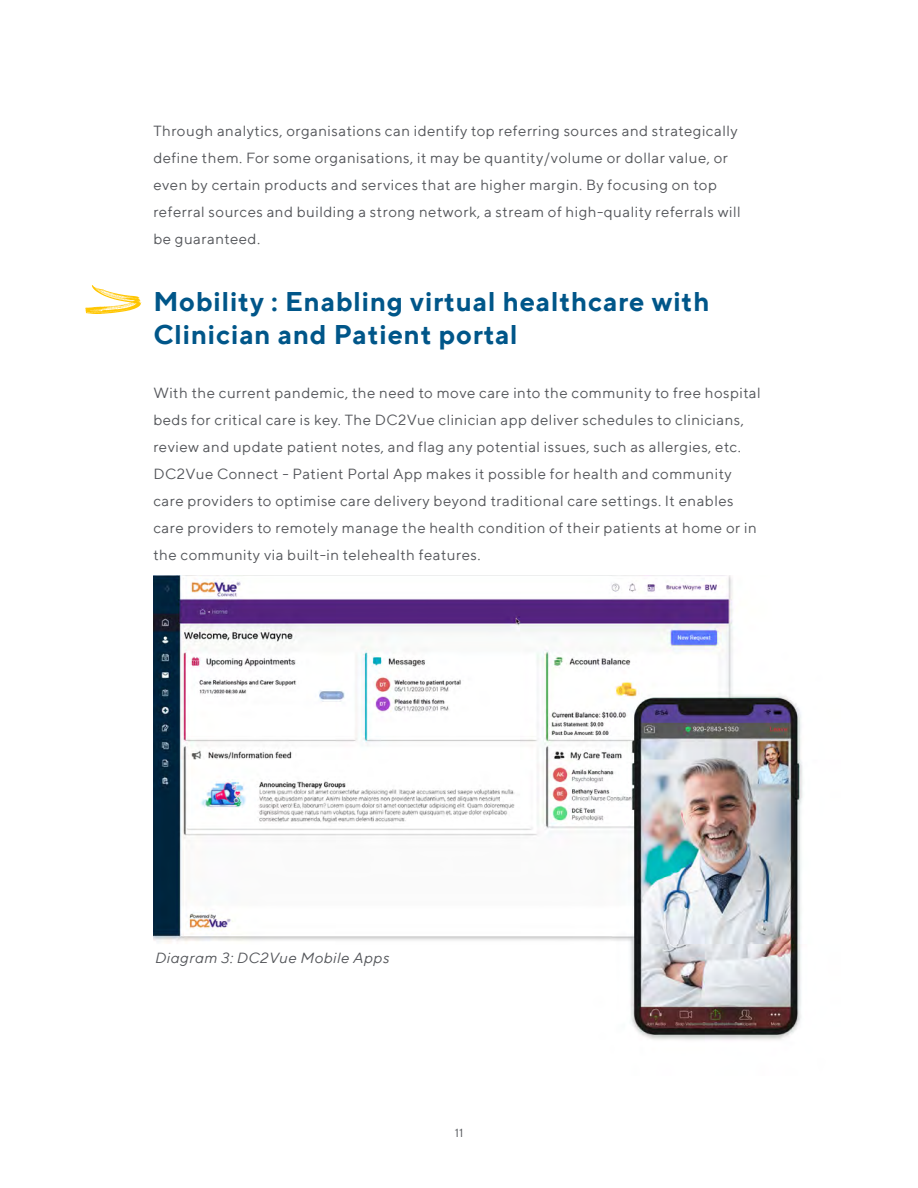
<style>
.page{position:relative;width:918px;height:1188px;background:#fff}
.page>*{position:absolute;margin:0;border:0;box-sizing:border-box;transform-origin:0 0}
.t1{font:700 27px/33px "TT Norms";letter-spacing:.03em;color:#005689}
.t2{font:15px/27px "TT Norms";letter-spacing:.03em;color:#54565a}
.t3{font:italic 15px "TT Norms";letter-spacing:.03em;color:#54565a}
.t4{font:12px "TT Norms";color:#54565a}
</style>
<div class="page">
<img style="left:153px;top:576px;width:650px;height:464px">
<svg style="left:85px;top:285px;width:56px;height:29px"></svg>
<p class="t2" style="left:153px;top:117px;width:589px">Through analytics, organisations can identify top referring sources and strategically define them. For some organisations, it may be quantity/volume or dollar value, or even by certain products and services that are higher margin. By focusing on top referral sources and building a strong network, a stream of high-quality referrals will be guaranteed.</p>
<h1 class="t1" style="left:153px;top:284px;width:558px">Mobility : Enabling virtual healthcare with<br>Clinician and Patient portal</h1>
<p class="t2" style="left:153px;top:379px;width:609px">With the current pandemic, the need to move care into the community to free hospital beds for critical care is key. The DC2Vue clinician app deliver schedules to clinicians, review and update patient notes, and flag any potential issues, such as allergies, etc.<br>DC2Vue Connect - Patient Portal App makes it possible for health and community care providers to optimise care delivery beyond traditional care settings. It enables care providers to remotely manage the health condition of their patients at home or in the community via built-in telehealth features.</p>
<p class="t3" style="left:155px;top:948px;width:236px">Diagram 3: DC2Vue Mobile Apps</p>
<p class="t4" style="left:455px;top:1125px;width:10px">11</p>
</div>
